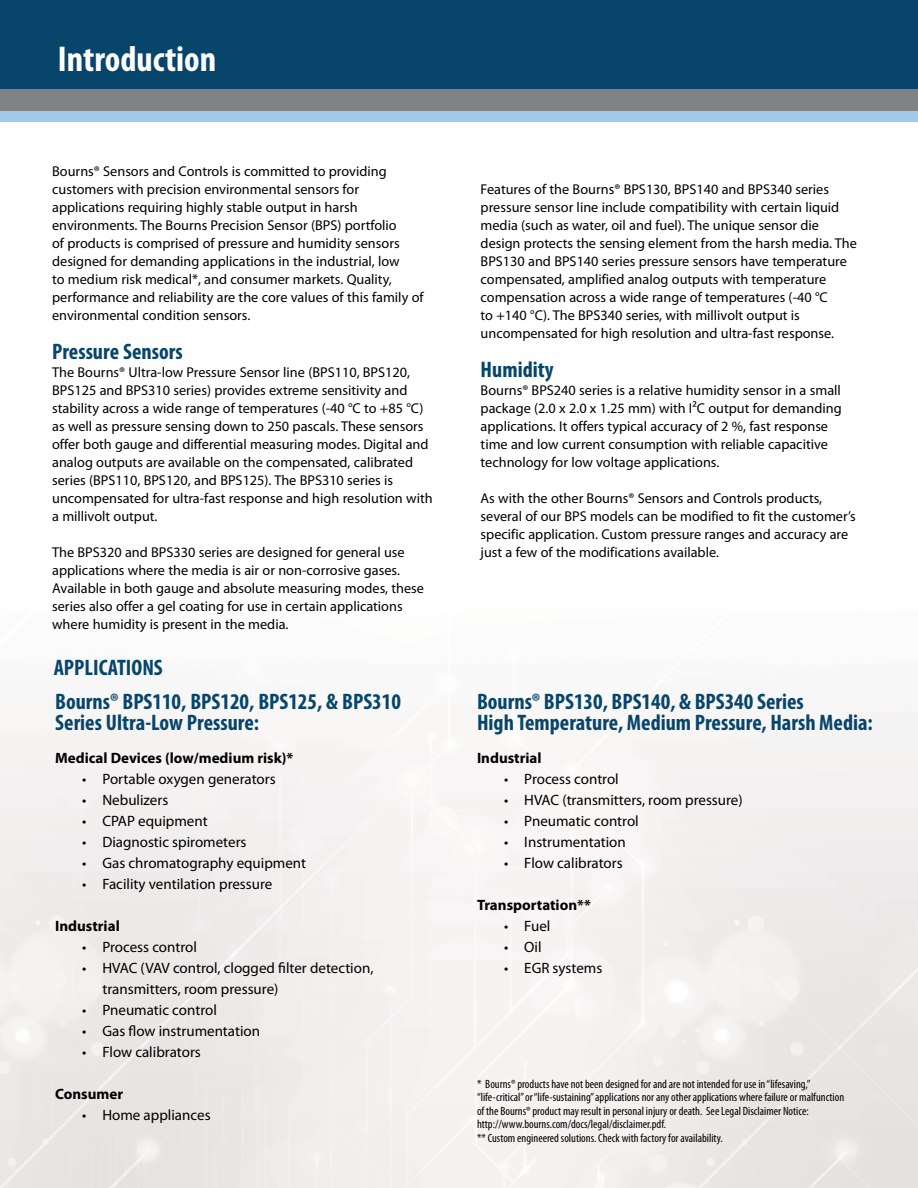
<style>
.page{position:relative;width:918px;height:1188px;background:#fff}
.page>*{position:absolute;margin:0;border:0;box-sizing:border-box;transform-origin:0 0}
.t1{font:700 condensed 36px "Myriad Pro";color:#fff}
.t2{font:700 condensed 22.5px/21px "Myriad Pro";color:#07456b}
.t3{font:15px/21px "Myriad Pro";color:#000}
.t4{font:700 15px "Myriad Pro";color:#000}
.t5{font:14.25px/18px "Myriad Pro";color:#000}
.t6{font:condensed 12px/13.5px "Myriad Pro";color:#000}
</style>
<div class="page">
<div style="left:0;top:0;width:918px;height:111px;background:#07456b"></div>
<div style="left:0;top:89px;width:918px;height:22px;background:#808285"></div>
<div style="left:0;top:111px;width:918px;height:11px;background:#a0c9ec"></div>
<h1 class="t1" style="left:58px;top:39px;width:160px">Introduction</h1>
<p class="t5" style="left:52px;top:162px;width:373px">Bourns® Sensors and Controls is committed to providing customers with precision environmental sensors for applications requiring highly stable output in harsh environments. The Bourns Precision Sensor (BPS) portfolio<br>of products is comprised of pressure and humidity sensors designed for demanding applications in the industrial, low<br>to medium risk medical*, and consumer markets. Quality, performance and reliability are the core values of this family of environmental condition sensors.</p>
<h2 class="t2" style="left:52px;top:341px;width:132px">Pressure Sensors</h2>
<p class="t5" style="left:52px;top:363px;width:382px">The Bourns® Ultra-low Pressure Sensor line (BPS110, BPS120, BPS125 and BPS310 series) provides extreme sensitivity and stability across a wide range of temperatures (-40 °C to +85 °C) as well as pressure sensing down to 250 pascals. These sensors offer both gauge and differential measuring modes. Digital and analog outputs are available on the compensated, calibrated series (BPS110, BPS120, and BPS125). The BPS310 series is uncompensated for ultra-fast response and high resolution with a millivolt output.</p>
<p class="t5" style="left:52px;top:543px;width:373px">The BPS320 and BPS330 series are designed for general use applications where the media is air or non-corrosive gases.<br>Available in both gauge and absolute measuring modes, these series also offer a gel coating for use in certain applications where humidity is present in the media.</p>
<h2 class="t2" style="left:54px;top:658px;width:111px">APPLICATIONS</h2>
<h2 class="t2" style="left:55px;top:691px;width:347px">Bourns® BPS110, BPS120, BPS125, &amp; BPS310<br>Series Ultra-Low Pressure:</h2>
<p class="t4" style="left:55px;top:750px;width:240px">Medical Devices (low/medium risk)*</p>
<p class="t3" style="left:82px;top:769px;width:195px">• Portable oxygen generators</p>
<p class="t3" style="left:82px;top:790px;width:88px">• Nebulizers</p>
<p class="t3" style="left:82px;top:811px;width:127px">• CPAP equipment</p>
<p class="t3" style="left:82px;top:832px;width:166px">• Diagnostic spirometers</p>
<p class="t3" style="left:82px;top:853px;width:226px">• Gas chromatography equipment</p>
<p class="t3" style="left:82px;top:874px;width:192px">• Facility ventilation pressure</p>
<p class="t4" style="left:55px;top:918px;width:66px">Industrial</p>
<p class="t3" style="left:82px;top:937px;width:116px">• Process control</p>
<p class="t3" style="left:102px;top:958px;width:273px;text-indent:-20px">• HVAC (VAV control, clogged filter detection, transmitters, room pressure)</p>
<p class="t3" style="left:82px;top:1000px;width:136px">• Pneumatic control</p>
<p class="t3" style="left:82px;top:1021px;width:179px">• Gas flow instrumentation</p>
<p class="t3" style="left:82px;top:1042px;width:120px">• Flow calibrators</p>
<p class="t4" style="left:55px;top:1086px;width:69px">Consumer</p>
<p class="t3" style="left:82px;top:1105px;width:130px">• Home appliances</p>
<p class="t5" style="left:481px;top:180px;width:378px">Features of the Bourns® BPS130, BPS140 and BPS340 series pressure sensor line include compatibility with certain liquid media (such as water, oil and fuel). The unique sensor die design protects the sensing element from the harsh media. The BPS130 and BPS140 series pressure sensors have temperature compensated, amplified analog outputs with temperature compensation across a wide range of temperatures (-40 °C<br>to +140 °C). The BPS340 series, with millivolt output is uncompensated for high resolution and ultra-fast response.</p>
<h2 class="t2" style="left:481px;top:359px;width:74px">Humidity</h2>
<p class="t5" style="left:481px;top:381px;width:363px">Bourns® BPS240 series is a relative humidity sensor in a small package (2.0 x 2.0 x 1.25 mm) with I²C output for demanding applications. It offers typical accuracy of 2 %, fast response time and low current consumption with reliable capacitive technology for low voltage applications.</p>
<p class="t5" style="left:481px;top:489px;width:377px">As with the other Bourns® Sensors and Controls products, several of our BPS models can be modified to fit the customer’s specific application. Custom pressure ranges and accuracy are just a few of the modifications available.</p>
<h2 class="t2" style="left:477px;top:691px;width:397px">Bourns® BPS130, BPS140, &amp; BPS340 Series<br>High Temperature, Medium Pressure, Harsh Media:</h2>
<p class="t4" style="left:477px;top:750px;width:66px">Industrial</p>
<p class="t3" style="left:504px;top:769px;width:116px">• Process control</p>
<p class="t3" style="left:504px;top:790px;width:240px">• HVAC (transmitters, room pressure)</p>
<p class="t3" style="left:504px;top:811px;width:136px">• Pneumatic control</p>
<p class="t3" style="left:504px;top:832px;width:123px">• Instrumentation</p>
<p class="t3" style="left:504px;top:853px;width:120px">• Flow calibrators</p>
<p class="t4" style="left:477px;top:897px;width:115px">Transportation**</p>
<p class="t3" style="left:504px;top:916px;width:48px">• Fuel</p>
<p class="t3" style="left:504px;top:937px;width:39px">• Oil</p>
<p class="t3" style="left:504px;top:958px;width:100px">• EGR systems</p>
<p class="t6" style="left:477px;top:1077px;width:369px">* Bourns® products have not been designed for and are not intended for use in “lifesaving,” “life-critical” or “life-sustaining” applications nor any other applications where failure or malfunction of the Bourns® product may result in personal injury or death. See Legal Disclaimer Notice: http://www.bourns.com/docs/legal/disclaimer.pdf.<br>** Custom engineered solutions. Check with factory for availability.</p>
</div>
